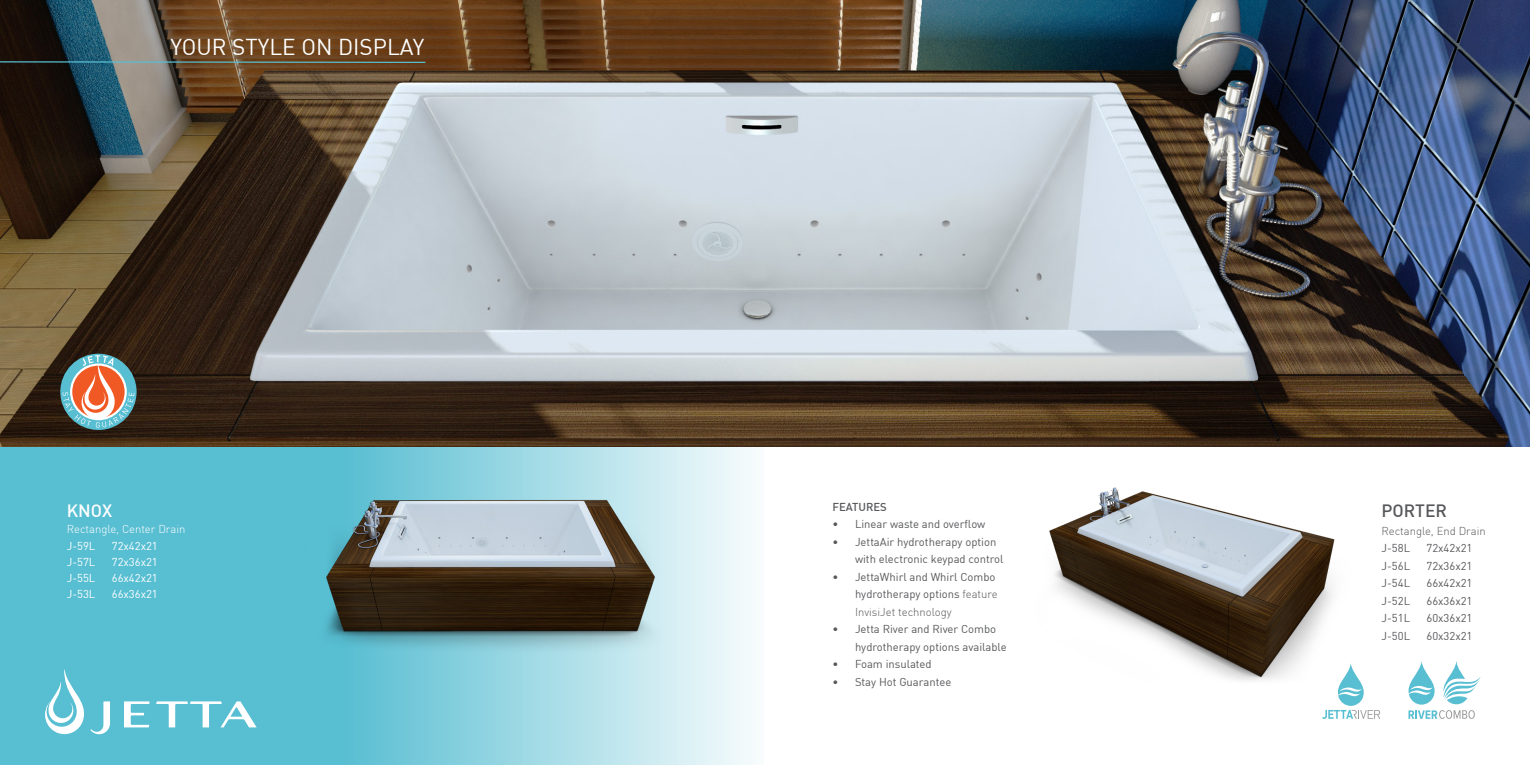
<style>
.page{position:relative;width:1530px;height:765px;background:#fff}
.page>*{position:absolute;margin:0;border:0;box-sizing:border-box;transform-origin:0 0}
.smaller_italic_body{font:22.5px "DIN";color:#fff}
.smaller_italic_body-2{font:500 17.5px "DIN";color:#57585b}
.smaller_italic_body-3{font:500 17.5px "DIN";color:#fff}
.smaller_italic_body-4{font:11.25px/17.5px "DIN";color:#57585b}
.smaller_italic_body-5{font:11.25px "DIN";color:#fff}
.smaller_italic_body-6{font:300 11.25px "DIN";color:#fff}
.smaller_italic_body-7{font:300 11.25px "DIN";color:#57585b}
.smaller_italic_body-8{font:500 11.25px "DIN";color:#57585b}
.s1{font-weight:300}
</style>
<div class="page">
<svg style="left:0;top:446px;width:764px;height:319px;background:#7acada"></svg>
<img style="left:0;top:0;width:1530px;height:446px">
<svg style="left:60px;top:354px;width:77px;height:76px"></svg>
<svg style="left:63px;top:355px;width:71px;height:73px;background:#a49589"></svg>
<svg style="left:156px;top:701px;width:101px;height:26px"></svg>
<svg style="left:124px;top:701px;width:26px;height:26px"></svg>
<svg style="left:40px;top:670px;width:70px;height:64px"></svg>
<img style="left:282px;top:409px;width:416px;height:311px">
<img style="left:1010px;top:430px;width:385px;height:283px">
<svg style="left:0;top:61px;width:427px;height:3px"></svg>
<svg style="left:1322px;top:663px;width:58px;height:56px"></svg>
<svg style="left:1408px;top:661px;width:73px;height:58px"></svg>
<p class="smaller_italic_body" style="left:171px;top:33px;width:255px">YOUR STYLE ON DISPLAY</p>
<p class="smaller_italic_body-3" style="left:67px;top:500px;width:47px">KNOX</p>
<p class="smaller_italic_body-6" style="left:67px;top:522px;width:120px">Rectangle, Center Drain</p>
<p class="smaller_italic_body-5" style="left:67px;top:538px;width:30px">J-59L</p>
<p class="smaller_italic_body-5" style="left:112px;top:538px;width:47px">72x42x21</p>
<p class="smaller_italic_body-5" style="left:67px;top:555px;width:30px">J-57L</p>
<p class="smaller_italic_body-5" style="left:112px;top:555px;width:47px">72x36x21</p>
<p class="smaller_italic_body-5" style="left:67px;top:571px;width:30px">J-55L</p>
<p class="smaller_italic_body-5" style="left:112px;top:571px;width:47px">66x42x21</p>
<p class="smaller_italic_body-5" style="left:67px;top:587px;width:30px">J-53L</p>
<p class="smaller_italic_body-5" style="left:112px;top:587px;width:47px">66x36x21</p>
<p class="smaller_italic_body-8" style="left:832px;top:500px;width:56px">FEATURES</p>
<p class="smaller_italic_body-4" style="left:832px;top:515px;width:154px">• Linear waste and overflow</p>
<p class="smaller_italic_body-4" style="left:855px;top:533px;width:150px;text-indent:-22px">• JettaAir hydrotherapy option with electronic keypad control</p>
<p class="smaller_italic_body-4" style="left:855px;top:568px;width:144px;text-indent:-22px">• JettaWhirl and Whirl Combo hydrotherapy options <span class="s1">feature<br>InvisiJet technology</span></p>
<p class="smaller_italic_body-4" style="left:855px;top:620px;width:153px;text-indent:-22px">• Jetta River and River Combo hydrotherapy options available</p>
<p class="smaller_italic_body-4" style="left:832px;top:655px;width:101px">• Foam insulated</p>
<p class="smaller_italic_body-4" style="left:832px;top:673px;width:120px">• Stay Hot Guarantee</p>
<p class="smaller_italic_body-2" style="left:1381px;top:500px;width:67px">PORTER</p>
<p class="smaller_italic_body-7" style="left:1381px;top:524px;width:106px">Rectangle, End Drain</p>
<p class="smaller_italic_body-4" style="left:1381px;top:539px;width:30px">J-58L</p>
<p class="smaller_italic_body-4" style="left:1426px;top:539px;width:47px">72x42x21</p>
<p class="smaller_italic_body-4" style="left:1381px;top:557px;width:30px">J-56L</p>
<p class="smaller_italic_body-4" style="left:1426px;top:557px;width:47px">72x36x21</p>
<p class="smaller_italic_body-4" style="left:1381px;top:574px;width:30px">J-54L</p>
<p class="smaller_italic_body-4" style="left:1426px;top:574px;width:47px">66x42x21</p>
<p class="smaller_italic_body-4" style="left:1381px;top:592px;width:30px">J-52L</p>
<p class="smaller_italic_body-4" style="left:1426px;top:592px;width:47px">66x36x21</p>
<p class="smaller_italic_body-4" style="left:1381px;top:609px;width:30px">J-51L</p>
<p class="smaller_italic_body-4" style="left:1426px;top:609px;width:47px">60x36x21</p>
<p class="smaller_italic_body-4" style="left:1381px;top:627px;width:30px">J-50L</p>
<p class="smaller_italic_body-4" style="left:1426px;top:627px;width:47px">60x32x21</p>
</div>
